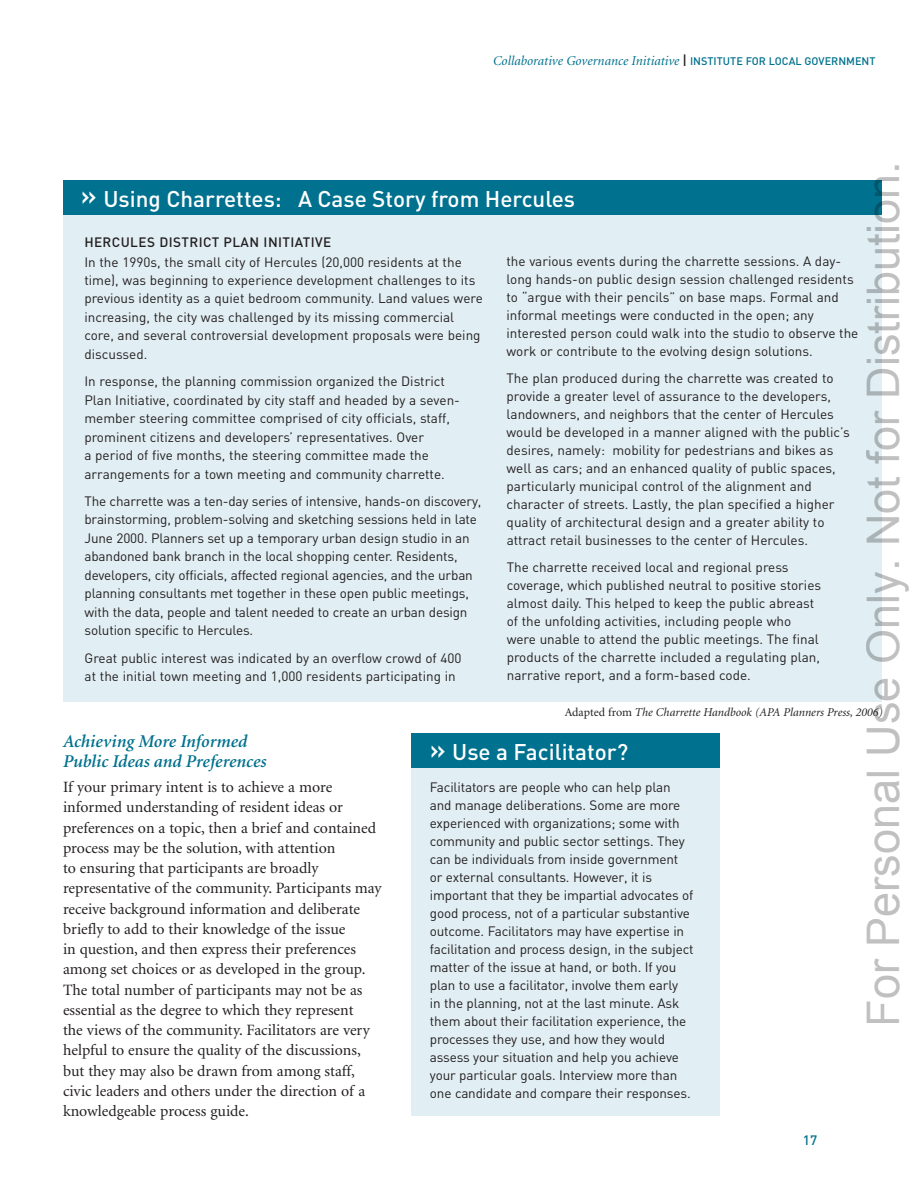
<style>
.page{position:relative;width:918px;height:1188px;background:#fff}
.page>*{position:absolute;margin:0;border:0;box-sizing:border-box;transform-origin:0 0}
.t1{font:45px "Arial";color:rgb(0 0 0/.25)}
.t2{font:500 22.5px "DIN";letter-spacing:-.025em;color:#fff}
.t3{font:italic 600 18px/20.2px "Minion";color:#00718e}
.t4{font:15.75px/20.2px "Minion";color:#231f20}
.t5{font:13.5px/18px "DIN";color:#231f20}
.t6{font:italic 13.5px "Minion";color:#00718e}
.t7{font:500 13.5px "DIN";letter-spacing:.03em;color:#231f20}
.t8{font:500 13.5px "DIN";color:#00718e}
.t9{font:italic 12px "Minion";color:#231f20}
.t10{font:500 10.8px "DIN";color:#00718e}
.s1{font-family:"DIN";font-weight:500;font-style:normal;color:#231f20}
.s2{font-family:"DIN";font-weight:500;font-style:normal;font-size:10.8px}
.s3{font-size:27px}
.s4{font-style:normal}
</style>
<div class="page">
<div style="left:63px;top:182px;width:819px;height:520px;background:#e1eef3"></div>
<div style="left:63px;top:180px;width:819px;height:34px;background:#00718e"></div>
<div style="left:412px;top:735px;width:308px;height:381px;background:#e1eef3"></div>
<div style="left:412px;top:733px;width:308px;height:35px;background:#00718e"></div>
<p class="t6" style="left:493px;top:54px;width:204px">Collaborative Governance Initiative <span class="s1">|</span> <span class="s2">INSTITUTE</span></p>
<p class="t10" style="left:746px;top:54px;width:37px">FOR LOCA</p>
<p class="t10" style="left:795px;top:54px;width:67px">L GOVERN MENT</p>
<h1 class="t1" style="left:854px;top:1027px;width:867px;rotate:-90deg">For Personal Use Only. Not for Distribution.</h1>
<h2 class="t2" style="left:81px;top:184px;width:496px"><span class="s3">»</span> Using Charrettes: A Case Story from H ercules</h2>
<p class="t7" style="left:84px;top:234px;width:249px">H ercules District Plan I nitiative</p>
<p class="t5" style="left:84px;top:252px;width:400px;line-height:18.5px">In the 1990s, the small city of Hercules (20,000 residents at the time), was beginning to experience development challenges to its previous identity as a quiet bedroom community. Land values were increasing, the city was challenged by its missing commercial core, and several controversial development proposals were being discussed.</p>
<p class="t5" style="left:84px;top:372px;width:377px;line-height:18.5px">In response, the planning commission organized the District Plan Initiative, coordinated by city staff and headed by a seven&shy;member steering committee comprised of city officials, staff, prominent citizens and developers’ representatives. Over<br>a period of five months, the steering committee made the arrangements for a town meeting and community charrette.</p>
<p class="t5" style="left:84px;top:492px;width:399px;line-height:18.5px">The charrette was a ten-day series of intensive, hands-on discovery, brainstorming, problem-solving and sketching sessions held in late June 2000. Planners set up a temporary urban design studio in an abandoned bank branch in the local shopping center. Residents, developers, city officials, affected regional agencies, and the urban planning consultants met together in these open public meetings, with the data, people and talent needed to create an urban design solution specific to Hercules.</p>
<p class="t5" style="left:85px;top:648px;width:379px;line-height:18.5px">Great public interest was indicated by an overflow crowd of 400 at the initial town meeting and 1,000 residents participating in</p>
<p class="t5" style="left:506px;top:252px;width:354px">the various events during the charrette sessions. A day&shy;long hands-on public design session challenged residents to “argue with their pencils” on base maps. Formal and informal meetings were conducted in the open; any interested person could walk into the studio to observe the work or contribute to the evolving design solutions.</p>
<p class="t5" style="left:507px;top:369px;width:345px">The plan produced during the charrette was created to provide a greater level of assurance to the developers, landowners, and neighbors that the center of Hercules would be developed in a manner aligned with the public’s desires, namely: mobility for pedestrians and bikes as well as cars; and an enhanced quality of public spaces, particularly municipal control of the alignment and character of streets. Lastly, the plan specified a higher quality of architectural design and a greater ability to attract retail businesses to the center of Hercules.</p>
<p class="t5" style="left:507px;top:558px;width:316px">The charrette received local and regional press coverage, which published neutral to positive stories almost daily. This helped to keep the public abreast of the unfolding activities, including people who were unable to attend the public meetings. The final products of the charrette included a regulating plan, narrative report, and a form-based code.</p>
<p class="t9" style="left:565px;top:706px;width:320px"><span class="s4">Adapted from</span> The Charrette Handbook (APA Planners Press, 2006)</p>
<h3 class="t3" style="left:63px;top:732px;width:205px">Achieving More Informed<br>Public Ideas and Preferences</h3>
<p class="t4" style="left:63px;top:777px;width:320px">If your primary intent is to achieve a more informed understanding of resident ideas or preferences on a topic, then a brief and contained process may be the solution, with attention<br>to ensuring that participants are broadly representative of the community. Participants may receive background information and deliberate briefly to add to their knowledge of the issue<br>in question, and then express their preferences among set choices or as developed in the group.<br>The total number of participants may not be as essential as the degree to which they represent<br>the views of the community. Facilitators are very helpful to ensure the quality of the discussions, but they may also be drawn from among staff, civic leaders and others under the direction of a knowledgeable process guide.</p>
<h2 class="t2" style="left:430px;top:738px;width:200px"><span class="s3">»</span> Use a Facilitator?</h2>
<p class="t5" style="left:430px;top:778px;width:265px">Facilitators are people who can help plan and manage deliberations. Some are more experienced with organizations; some with community and public sector settings. They can be individuals from inside government or external consultants. However, it is important that they be impartial advocates of good process, not of a particular substantive outcome. Facilitators may have expertise in facilitation and process design, in the subject matter of the issue at hand, or both. If you plan to use a facilitator, involve them early<br>in the planning, not at the last minute. Ask them about their facilitation experience, the processes they use, and how they would assess your situation and help you achieve your particular goals. Interview more than one candidate and compare their responses.</p>
<p class="t8" style="left:803px;top:1132px;width:8px">17</p>
</div>
